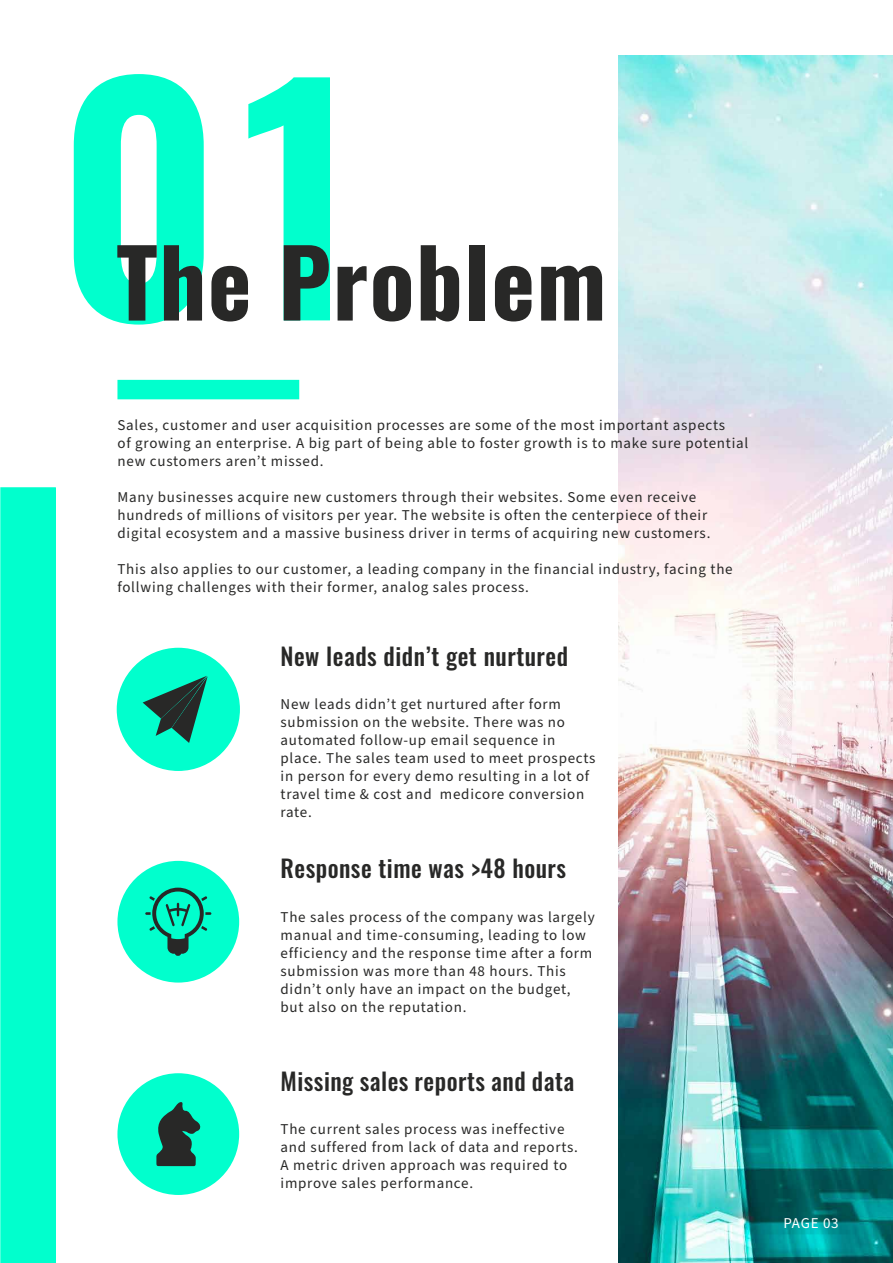
<style>
.page{position:relative;width:893px;height:1263px;background:#fff}
.page>*{position:absolute;margin:0;border:0;box-sizing:border-box;transform-origin:0 0}
.t1{font:600 300px "Oswald";color:#01ffcd}
.t2{font:700 93px "Oswald";letter-spacing:.015em;color:#282827}
.t3{font:500 24px "Oswald";letter-spacing:.02em;color:#282827}
.t4{font:15px/18px "Source Sans Pro";letter-spacing:.05em;color:#282827}
.t5{font:15px "Source Sans Pro";letter-spacing:.045em;color:#fff}
</style>
<div class="page">
<img style="left:619px;top:56px;width:274px;height:1207px">
<div style="left:117px;top:380px;width:182px;height:19px;background:#01ffcd"></div>
<div style="left:117px;top:648px;width:122px;height:122px;background:#01ffcd;border-radius:50%"></div>
<div style="left:117px;top:648px;width:123px;height:123px;border:2px solid #01ffcd;border-radius:50%"></div>
<div style="left:117px;top:861px;width:122px;height:121px;background:#01ffcd;border-radius:50%"></div>
<div style="left:117px;top:1073px;width:122px;height:122px;background:#01ffcd;border-radius:50%"></div>
<svg style="left:143px;top:676px;width:65px;height:67px"></svg>
<svg style="left:145px;top:888px;width:66px;height:68px"></svg>
<svg style="left:156px;top:1102px;width:45px;height:64px"></svg>
<div style="left:1px;top:488px;width:54px;height:774px;background:#01ffcd"></div>
<div style="left:0;top:487px;width:56px;height:776px;border:2px solid #01ffcd"></div>
<h1 class="t1" style="left:57px;top:41px;width:303px">01</h1>
<h2 class="t2" style="left:116px;top:234px;width:492px">The Problem</h2>
<p class="t4" style="left:117px;top:417px;width:632px">Sales, customer and user acquisition processes are some of the most important aspects<br>of growing an enterprise. A big part of being able to foster growth is to make sure potential new customers aren’t missed.</p>
<p class="t4" style="left:117px;top:489px;width:594px">Many businesses acquire new customers through their websites. Some even receive hundreds of millions of visitors per year. The website is often the centerpiece of their digital ecosystem and a massive business driver in terms of acquiring new customers.</p>
<p class="t4" style="left:117px;top:561px;width:617px">This also applies to our customer, a leading company in the financial industry, facing the follwing challenges with their former, analog sales process.</p>
<h3 class="t3" style="left:281px;top:644px;width:289px">New leads didn’t get nurtured</h3>
<p class="t4" style="left:281px;top:696px;width:316px">New leads didn’t get nurtured after form submission on the website. There was no automated follow-up email sequence in place. The sales team used to meet prospects in person for every demo resulting in a lot of travel time &amp; cost and medicore conversion rate.</p>
<h3 class="t3" style="left:281px;top:856px;width:287px">Response time was &gt;48 hours</h3>
<p class="t4" style="left:281px;top:908px;width:316px">The sales process of the company was largely manual and time-consuming, leading to low efficiency and the response time after a form submission was more than 48 hours. This didn’t only have an impact on the budget, but also on the reputation.</p>
<h3 class="t3" style="left:281px;top:1068px;width:295px">Missing sales reports and data</h3>
<p class="t4" style="left:281px;top:1120px;width:299px">The current sales process was ineffective and suffered from lack of data and reports.<br>A metric driven approach was required to improve sales performance.</p>
<p class="t5" style="left:783px;top:1213px;width:57px">PAGE 03</p>
</div>
